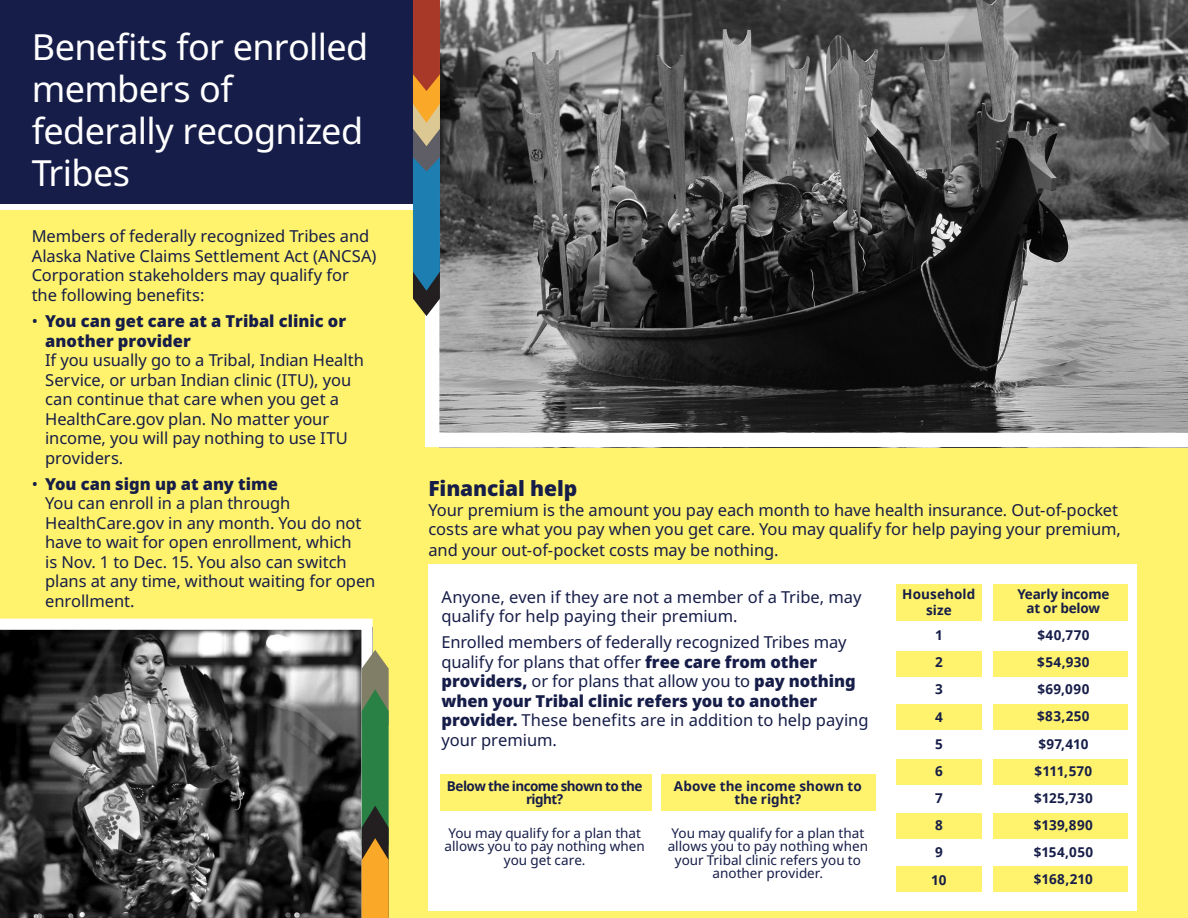
<style>
.page{position:relative;width:1188px;height:918px;background:#fff}
.page>*{position:absolute;margin:0;border:0;box-sizing:border-box;transform-origin:0 0}
.headline{font:36px/42px "Noto Sans";letter-spacing:-.02em;color:#fff}
.Big_subheads{font:900 21px "Noto Sans";letter-spacing:-.005em;color:#161d48}
.Big_subheads-2{font:16.5px/19.5px "Noto Sans";letter-spacing:-.005em;color:#161d48}
.subheads{font:13.5px/13.5px "Noto Sans";color:#161d48;text-align:center}
.subheads-2{font:700 13.5px/13.5px "Noto Sans";letter-spacing:.005em;color:#161d48;text-align:center}
.subheads-3{font:700 13.5px/13.5px "Noto Sans";letter-spacing:-.04em;color:#161d48;text-align:center}
.subheads-4{font:700 13.5px/13.5px "Noto Sans";letter-spacing:-.015em;color:#161d48;text-align:center}
.s1{font-weight:900}
</style>
<div class="page">
<div style="left:0;top:210px;width:1188px;height:708px;background:#fff26c"></div>
<div style="left:0;top:0;width:1188px;height:203px;background:#161d48"></div>
<svg style="left:425px;top:0;width:763px;height:447px;background:#606060"></svg>
<svg style="left:0;top:619px;width:373px;height:299px;background:#555"></svg>
<svg style="left:413px;top:0;width:27px;height:316px;background:#716e6b"></svg>
<svg style="left:362px;top:650px;width:27px;height:268px;background:#738341"></svg>
<div style="left:429px;top:565px;width:708px;height:346px;background:#fff"></div>
<div style="left:896px;top:704px;width:232px;height:26px;background:#fff26c"></div>
<div style="left:896px;top:584px;width:232px;height:37px;background:#fff26c"></div>
<div style="left:896px;top:651px;width:232px;height:26px;background:#fff26c"></div>
<div style="left:896px;top:759px;width:232px;height:26px;background:#fff26c"></div>
<div style="left:896px;top:813px;width:232px;height:26px;background:#fff26c"></div>
<div style="left:896px;top:866px;width:232px;height:26px;background:#fff26c"></div>
<div style="left:982px;top:579px;width:10px;height:317px;background:#fff"></div>
<div style="left:441px;top:775px;width:435px;height:36px;background:#fff26c"></div>
<div style="left:652px;top:767px;width:9px;height:119px;background:#fff"></div>
<p class="headline" style="left:32px;top:27px;width:338px">Benefits for enrolled members of federally recognized<br>Tribes</p>
<p class="Big_subheads-2" style="left:32px;top:227px;width:346px">Members of federally recognized Tribes and Alaska Native Claims Settlement Act (ANCSA)<br>Corporation stakeholders may qualify for the following benefits:</p>
<p class="Big_subheads-2" style="left:45px;top:312px;width:320px;text-indent:-14px">• <span class="s1">You can get care at a Tribal clinic or another provider<br></span>If you usually go to a Tribal, Indian Health<br>Service, or urban Indian clinic (ITU), you can continue that care when you get a<br>HealthCare.gov plan. No matter your income, you will pay nothing to use ITU providers.</p>
<p class="Big_subheads-2" style="left:45px;top:474px;width:332px;text-indent:-14px">• <span class="s1">You can sign up at any time<br></span>You can enroll in a plan through<br>HealthCare.gov in any month. You do not have to wait for open enrollment, which<br>is Nov. 1 to Dec. 15. You also can switch plans at any time, without waiting for open enrollment.</p>
<p class="Big_subheads" style="left:429px;top:477px;width:150px">Financial help</p>
<p class="Big_subheads-2" style="left:429px;top:501px;width:694px">Your premium is the amount you pay each month to have health insurance. Out-of-pocket costs are what you pay when you get care. You may qualify for help paying your premium,</p>
<p class="Big_subheads-2" style="left:429px;top:541px;width:352px">and your out-of-pocket costs may be nothing.</p>
<p class="Big_subheads-2" style="left:441px;top:587px;width:422px">Anyone, even if they are not a member of a Tribe, may qualify for help paying their premium.</p>
<p class="Big_subheads-2" style="left:441px;top:633px;width:429px">Enrolled members of federally recognized Tribes may qualify for plans that offer <span class="s1">free care from other providers,</span> or for plans that allow you to <span class="s1">pay nothing when your Tribal clinic refers you to another provider.</span> These benefits are in addition to help paying your premium.</p>
<p class="subheads-3" style="left:447px;top:779px;width:197px">Below the income shown to the right?</p>
<p class="subheads" style="left:445px;top:826px;width:202px">You may qualify for a plan that allows you to pay nothing when you get care.</p>
<p class="subheads-2" style="left:674px;top:779px;width:189px">Above the income shown to the right?</p>
<p class="subheads" style="left:668px;top:826px;width:202px">You may qualify for a plan that allows you to pay nothing when your Tribal clinic refers you to another provider.</p>
<p class="subheads-2" style="left:902px;top:587px;width:75px">Household</p>
<p class="subheads-2" style="left:926px;top:603px;width:27px">size</p>
<p class="subheads-2" style="left:935px;top:628px;width:9px">1</p>
<p class="subheads-2" style="left:935px;top:655px;width:9px">2</p>
<p class="subheads-2" style="left:935px;top:682px;width:9px">3</p>
<p class="subheads-2" style="left:935px;top:710px;width:9px">4</p>
<p class="subheads-2" style="left:935px;top:737px;width:9px">5</p>
<p class="subheads-2" style="left:935px;top:764px;width:9px">6</p>
<p class="subheads-2" style="left:935px;top:791px;width:9px">7</p>
<p class="subheads-2" style="left:935px;top:818px;width:9px">8</p>
<p class="subheads-2" style="left:935px;top:845px;width:9px">9</p>
<p class="subheads-2" style="left:931px;top:873px;width:17px">10</p>
<p class="subheads-4" style="left:1017px;top:587px;width:94px">Yearly income at or below</p>
<p class="subheads-2" style="left:1037px;top:628px;width:54px">$40,770</p>
<p class="subheads-2" style="left:1037px;top:655px;width:54px">$54,930</p>
<p class="subheads-2" style="left:1037px;top:682px;width:53px">$69,090</p>
<p class="subheads-2" style="left:1037px;top:709px;width:54px">$83,250</p>
<p class="subheads-2" style="left:1038px;top:737px;width:51px">$97,410</p>
<p class="subheads-2" style="left:1035px;top:764px;width:59px">$111,570</p>
<p class="subheads-2" style="left:1034px;top:791px;width:60px">$125,730</p>
<p class="subheads-2" style="left:1034px;top:818px;width:61px">$139,890</p>
<p class="subheads-2" style="left:1034px;top:845px;width:61px">$154,050</p>
<p class="subheads-2" style="left:1034px;top:872px;width:61px">$168,210</p>
</div>
